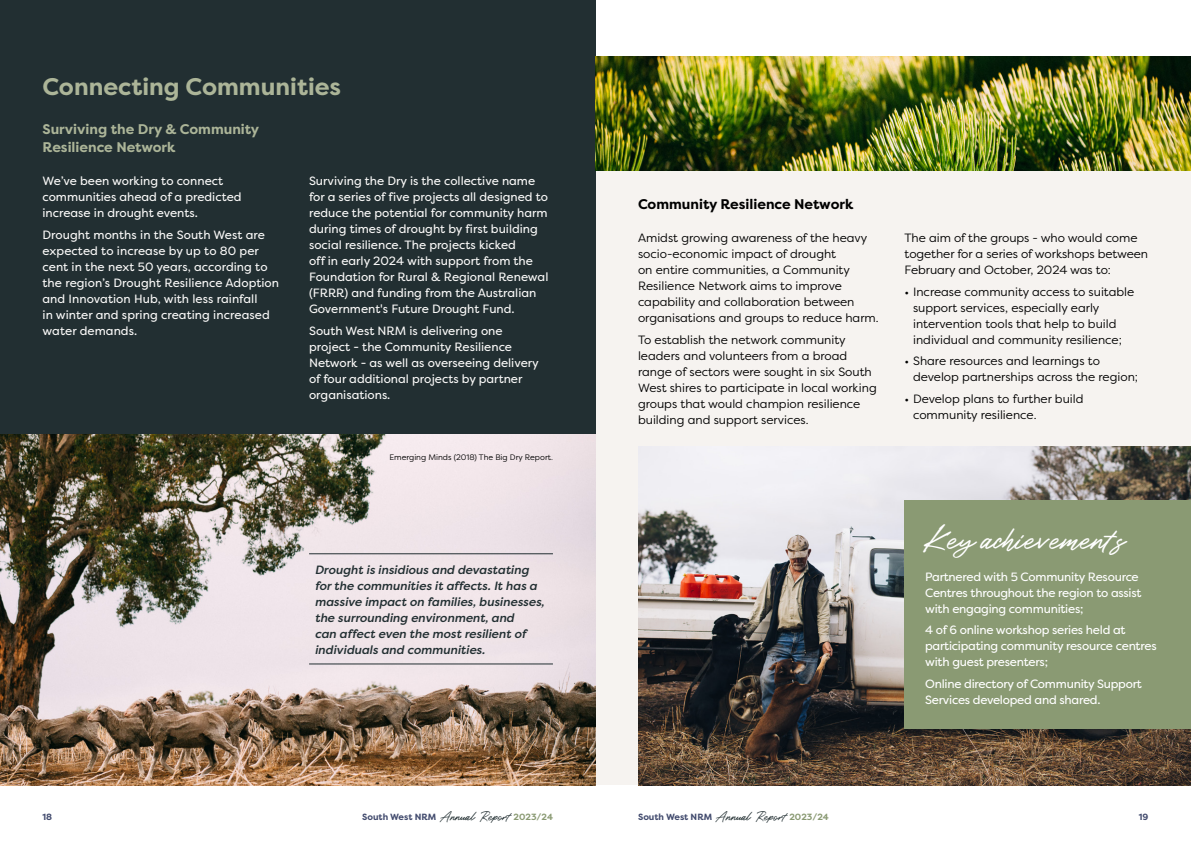
<style>
.page{position:relative;width:1191px;height:842px;background:#fff}
.page>*{position:absolute;margin:0;border:0;box-sizing:border-box;transform-origin:0 0}
.Heading_B{font:30px "Roustel";color:#fff}
.Heading_A{font:700 24px "Filson Pro";color:#acb598}
.Heading_B-2{font:700 14px/18px "Filson Pro";color:#acb598}
.Heading_B-3{font:700 14px "Filson Pro";color:#000}
.Body_text_white{font:12px/16px "Filson Pro";color:#faf9f8}
.t1{font:12px/16px "Filson Pro";color:#000}
.Body_text_white-2{font:12px/16px "Filson Pro";letter-spacing:-.02em;color:#fff}
.Pull_quote{font:italic 500 12px/16px "Filson Pro";color:#222f32}
.t2{font:700 9px "Filson Pro";color:#424b6e}
.t3{font:8px "Filson Pro";color:#000}
.s1{font-family:"Roustel";font-weight:400;font-size:12px;color:#222f32}
.s2{color:#8a9a73}
</style>
<div class="page">
<div style="left:595px;top:57px;width:596px;height:728px;background:#f6f3f0"></div>
<img style="left:638px;top:446px;width:553px;height:339px">
<div style="left:904px;top:500px;width:287px;height:229px;background:#8a9a73"></div>
<div style="left:0;top:0;width:595px;height:567px;background:#222f32"></div>
<img style="left:0;top:434px;width:595px;height:351px">
<hr style="left:309px;top:553px;width:244px;height:1px;background:#222f32">
<hr style="left:309px;top:664px;width:244px;height:1px;background:#222f32">
<img style="left:595px;top:57px;width:596px;height:113px">
<p class="Heading_A" style="left:43px;top:72px;width:300px">Connecting Communities</p>
<p class="Heading_B-2" style="left:43px;top:121px;width:218px">Surviving the Dry &amp; Community<br>Resilience Network</p>
<p class="Body_text_white" style="left:43px;top:173px;width:201px">We’ve been working to connect communities ahead of a predicted increase in drought events.</p>
<p class="Body_text_white" style="left:43px;top:227px;width:238px">Drought months in the South West are expected to increase by up to 80 per cent in the next 50 years, according to the region’s Drought Resilience Adoption and Innovation Hub, with less rainfall<br>in winter and spring creating increased water demands.</p>
<p class="Body_text_white" style="left:309px;top:173px;width:241px">Surviving the Dry is the collective name for a series of five projects all designed to reduce the potential for community harm during times of drought by first building social resilience. The projects kicked<br>off in early 2024 with support from the Foundation for Rural &amp; Regional Renewal (FRRR) and funding from the Australian Government's Future Drought Fund.</p>
<p class="Body_text_white" style="left:309px;top:323px;width:231px">South West NRM is delivering one project - the Community Resilience<br>Network - as well as overseeing delivery of four additional projects by partner organisations.</p>
<p class="t3" style="left:389px;top:451px;width:165px">Emerging Minds (2018) The Big Dry Report.</p>
<p class="Pull_quote" style="left:315px;top:561px;width:231px">Drought is insidious and devastating for the communities it affects. It has a massive impact on families, businesses, the surrounding environment, and<br>can affect even the most resilient of individuals and communities.</p>
<p class="Heading_B-3" style="left:638px;top:195px;width:217px">Community Resilience Network</p>
<p class="t1" style="left:638px;top:229px;width:242px">Amidst growing awareness of the heavy socio-economic impact of drought<br>on entire communities, a Community Resilience Network aims to improve capability and collaboration between organisations and groups to reduce harm.</p>
<p class="t1" style="left:638px;top:331px;width:240px">To establish the network community leaders and volunteers from a broad range of sectors were sought in six South West shires to participate in local working groups that would champion resilience building and support services.</p>
<p class="t1" style="left:904px;top:229px;width:245px">The aim of the groups - who would come together for a series of workshops between<br>February and October, 2024 was to:</p>
<p class="t1" style="left:913px;top:283px;width:223px;text-indent:-9px">• Increase community access to suitable support services, especially early intervention tools that help to build individual and community resilience;</p>
<p class="t1" style="left:913px;top:353px;width:226px;text-indent:-9px">• Share resources and learnings to develop partnerships across the region;</p>
<p class="t1" style="left:913px;top:390px;width:172px;text-indent:-9px">• Develop plans to further build community resilience.</p>
<p class="Heading_B" style="left:925px;top:515px;width:199px">Key achievements</p>
<p class="Body_text_white-2" style="left:925px;top:568px;width:218px">Partnered with 5 Community Resource<br>Centres throughout the region to assist with engaging communities;</p>
<p class="Body_text_white-2" style="left:925px;top:622px;width:233px">4 of 6 online workshop series held at participating community resource centres with guest presenters;</p>
<p class="Body_text_white-2" style="left:925px;top:676px;width:218px">Online directory of Community Support<br>Services developed and shared.</p>
<p class="t2" style="left:43px;top:811px;width:11px">18</p>
<p class="t2" style="left:362px;top:811px;width:192px">South West NRM <span class="s1">Annual Report</span> <span class="s2">2023/24</span></p>
<p class="t2" style="left:638px;top:811px;width:192px">South West NRM <span class="s1">Annual Report</span> <span class="s2">2023/24</span></p>
<p class="t2" style="left:1138px;top:811px;width:11px">19</p>
</div>
